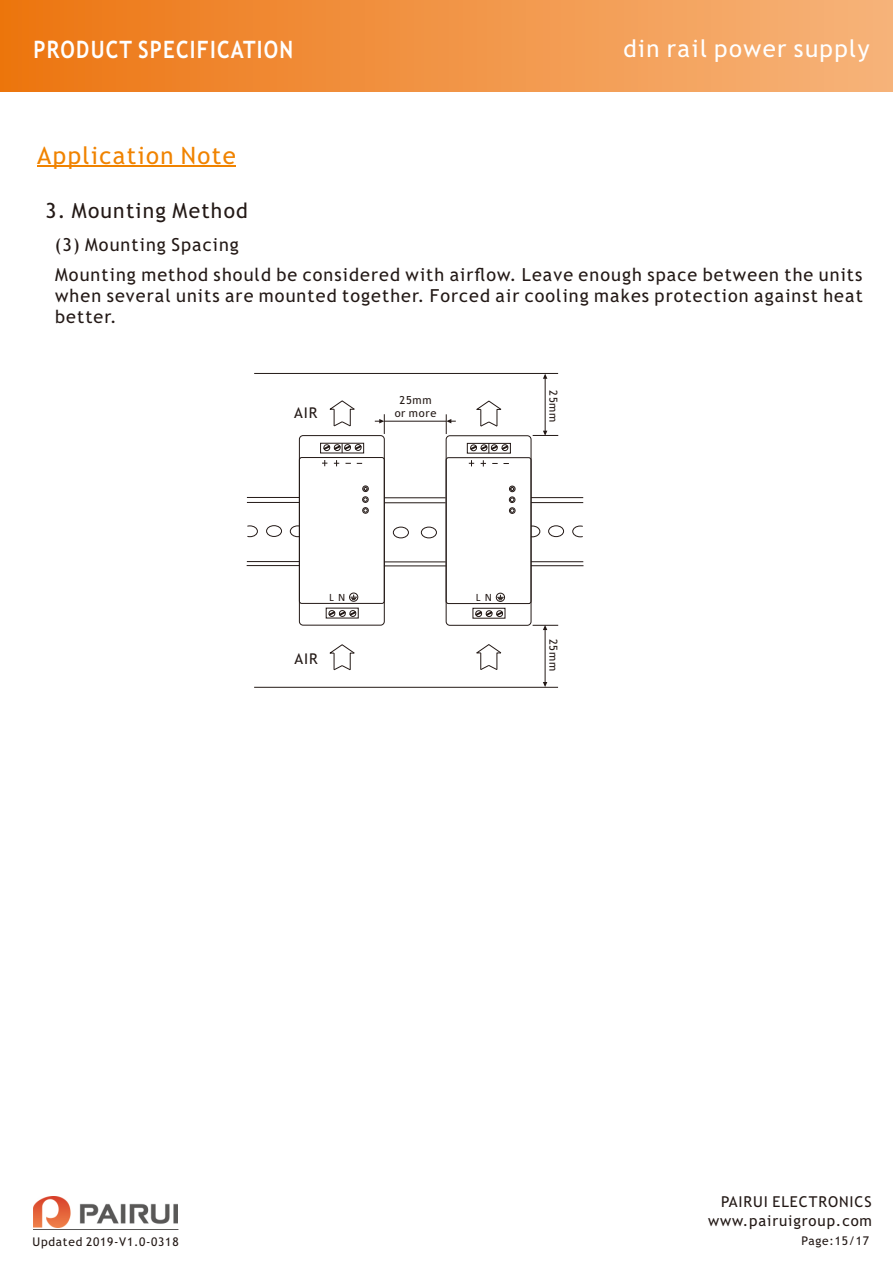
<style>
.page{position:relative;width:893px;height:1263px;background:#fff}
.page>*{position:absolute;margin:0;border:0;box-sizing:border-box;transform-origin:0 0}
.t1{font:700 24px "Trebuchet MS";letter-spacing:.06em;color:#fff;scale:.86 1}
.t2{font:24px "Trebuchet MS";letter-spacing:.06em;color:#fff}
.t3{font:24px "Trebuchet MS";letter-spacing:.06em;color:#f08300}
.t4{font:21px "Trebuchet MS";letter-spacing:.06em;color:#231916}
.t5{font:18px/20.9px "Trebuchet MS";letter-spacing:.06em;color:#231916;text-align:justify}
.t6{font:15px "Trebuchet MS";letter-spacing:.06em;color:#231916}
.t7{font:14.7px "Trebuchet MS";letter-spacing:.06em;color:#231916}
.t8{font:12px "Trebuchet MS";letter-spacing:.06em;color:#231916}
.t9{font:11.1px/12.9px "Trebuchet MS";letter-spacing:.06em;color:#231916;text-align:center}
.t10{font:11.1px "Calibri";color:#231916}
</style>
<div class="page">
<div style="left:0;top:0;width:893px;height:91px;background:linear-gradient(to right,#ec7511,#f6b47b)"></div>
<img style="left:33px;top:1196px;width:144px;height:31px">
<hr style="left:33px;top:1229px;width:145px;height:1px;background:#595857">
<hr style="left:254px;top:373px;width:304px;height:1px;background:#231916">
<div style="left:393px;top:527px;width:16px;height:11px;border:1px solid #231916;border-radius:50%"></div>
<div style="left:421px;top:527px;width:16px;height:11px;border:1px solid #231916;border-radius:50%"></div>
<svg style="left:531px;top:526px;width:9px;height:11px"></svg>
<hr style="left:531px;top:565px;width:52px;height:1px;background:#231916">
<hr style="left:531px;top:497px;width:52px;height:1px;background:#231916">
<hr style="left:531px;top:502px;width:52px;height:1px;background:#231916">
<hr style="left:531px;top:561px;width:52px;height:1px;background:#231916">
<div style="left:548px;top:526px;width:16px;height:11px;border:1px solid #231916;border-radius:50%"></div>
<svg style="left:572px;top:526px;width:11px;height:11px"></svg>
<svg style="left:290px;top:525px;width:9px;height:12px"></svg>
<hr style="left:247px;top:565px;width:52px;height:1px;background:#231916">
<hr style="left:247px;top:497px;width:52px;height:1px;background:#231916">
<hr style="left:247px;top:502px;width:52px;height:1px;background:#231916">
<hr style="left:247px;top:561px;width:52px;height:1px;background:#231916">
<div style="left:266px;top:525px;width:16px;height:12px;border:1px solid #231916;border-radius:50%"></div>
<svg style="left:247px;top:525px;width:11px;height:12px"></svg>
<hr style="left:384px;top:421px;width:62px;height:1px;background:#231916">
<hr style="left:545px;top:376px;width:1px;height:57px;background:#231916">
<svg style="left:375px;top:414px;width:10px;height:20px"></svg>
<svg style="left:446px;top:414px;width:10px;height:20px"></svg>
<svg style="left:543px;top:374px;width:4px;height:5px"></svg>
<svg style="left:533px;top:431px;width:25px;height:5px"></svg>
<svg style="left:329px;top:401px;width:26px;height:25px"></svg>
<hr style="left:254px;top:687px;width:304px;height:1px;background:#231916">
<hr style="left:545px;top:627px;width:1px;height:58px;background:#231916">
<svg style="left:543px;top:682px;width:4px;height:5px"></svg>
<svg style="left:533px;top:625px;width:25px;height:5px"></svg>
<svg style="left:329px;top:644px;width:26px;height:26px"></svg>
<svg style="left:476px;top:644px;width:25px;height:26px"></svg>
<svg style="left:476px;top:401px;width:25px;height:25px"></svg>
<div style="left:299px;top:435px;width:85px;height:190px;border:1px solid #231916;border-radius:4px"></div>
<div style="left:299px;top:457px;width:85px;height:147px;border:1px solid #231916;border-radius:2px"></div>
<div style="left:320px;top:443px;width:44px;height:10px;border:1px solid #231916"></div>
<svg style="left:323px;top:443px;width:38px;height:10px"></svg>
<svg style="left:322px;top:460px;width:5px;height:6px"></svg>
<svg style="left:334px;top:460px;width:5px;height:6px"></svg>
<div style="left:362px;top:486px;width:7px;height:6px;border:1px solid #231916;border-radius:50%"></div>
<svg style="left:364px;top:487px;width:3px;height:4px"></svg>
<div style="left:362px;top:496px;width:6px;height:7px;border:1px solid #231916;border-radius:50%"></div>
<div style="left:362px;top:507px;width:7px;height:6px;border:1px solid #231916;border-radius:50%"></div>
<svg style="left:351px;top:595px;width:5px;height:4px"></svg>
<div style="left:349px;top:593px;width:9px;height:8px;border:1px solid #231916;border-radius:50%"></div>
<div style="left:329px;top:610px;width:6px;height:7px;border:1px solid #231916;border-radius:50%"></div>
<div style="left:339px;top:610px;width:7px;height:7px;border:1px solid #231916;border-radius:50%"></div>
<div style="left:350px;top:610px;width:6px;height:7px;border:1px solid #231916;border-radius:50%"></div>
<svg style="left:329px;top:611px;width:27px;height:5px"></svg>
<div style="left:446px;top:435px;width:85px;height:190px;border:1px solid #231916;border-radius:4px"></div>
<div style="left:446px;top:457px;width:85px;height:147px;border:1px solid #231916;border-radius:2px"></div>
<div style="left:467px;top:443px;width:44px;height:10px;border:1px solid #231916"></div>
<svg style="left:470px;top:443px;width:38px;height:10px"></svg>
<svg style="left:469px;top:460px;width:5px;height:6px"></svg>
<svg style="left:481px;top:460px;width:5px;height:6px"></svg>
<svg style="left:492px;top:463px;width:17px;height:1px"></svg>
<svg style="left:509px;top:486px;width:6px;height:17px"></svg>
<div style="left:509px;top:507px;width:6px;height:7px;border:1px solid #231916;border-radius:50%"></div>
<div style="left:473px;top:608px;width:32px;height:10px;border:1px solid #231916"></div>
<svg style="left:498px;top:595px;width:5px;height:5px"></svg>
<div style="left:496px;top:593px;width:9px;height:9px;border:1px solid #231916;border-radius:50%"></div>
<div style="left:475px;top:610px;width:7px;height:7px;border:1px solid #231916;border-radius:50%"></div>
<div style="left:486px;top:610px;width:6px;height:7px;border:1px solid #231916;border-radius:50%"></div>
<div style="left:496px;top:610px;width:7px;height:7px;border:1px solid #231916;border-radius:50%"></div>
<svg style="left:475px;top:611px;width:28px;height:5px"></svg>
<hr style="left:384px;top:566px;width:62px;height:1px;background:#231916">
<hr style="left:384px;top:497px;width:62px;height:1px;background:#231916">
<hr style="left:384px;top:502px;width:62px;height:1px;background:#231916">
<hr style="left:384px;top:562px;width:62px;height:1px;background:#231916">
<hr style="left:37px;top:166px;width:199px;height:1px;background:#f08300">
<h1 class="t1" style="left:33px;top:40px;width:304px">PRODUCT SPECIFICATION</h1>
<h1 class="t3" style="left:37px;top:146px;width:200px">Application Note</h1>
<p class="t4" style="left:46px;top:202px;width:204px">3. Mounting Method</p>
<p class="t5" style="left:55px;top:236px;width:186px">(3) Mounting Spacing</p>
<h1 class="t2" style="left:623px;top:39px;width:248px">din rail power supply</h1>
<p class="t5" style="left:55px;top:266px;width:809px">Mounting method should be considered with airflow. Leave enough space between the units when several units are mounted together. Forced air cooling makes protection against heat better.</p>
<p class="t7" style="left:294px;top:407px;width:25px">AIR</p>
<p class="t9" style="left:395px;top:395px;width:43px">25mm or more</p>
<p class="t9" style="left:559px;top:390px;width:33px;rotate:90deg">25mm</p>
<p class="t10" style="left:329px;top:592px;width:18px">L N</p>
<p class="t10" style="left:476px;top:592px;width:18px">L N</p>
<p class="t7" style="left:294px;top:653px;width:25px">AIR</p>
<p class="t9" style="left:559px;top:639px;width:33px;rotate:90deg">25mm</p>
<p class="t8" style="left:33px;top:1237px;width:147px">Updated 2019-V1.0-0318</p>
<p class="t6" style="left:721px;top:1196px;width:152px">PAIRUI ELECTRONICS</p>
<p class="t6" style="left:708px;top:1215px;width:165px">www.pairuigroup.com</p>
<p class="t8" style="left:802px;top:1236px;width:69px">Page:15/17</p>
</div>
